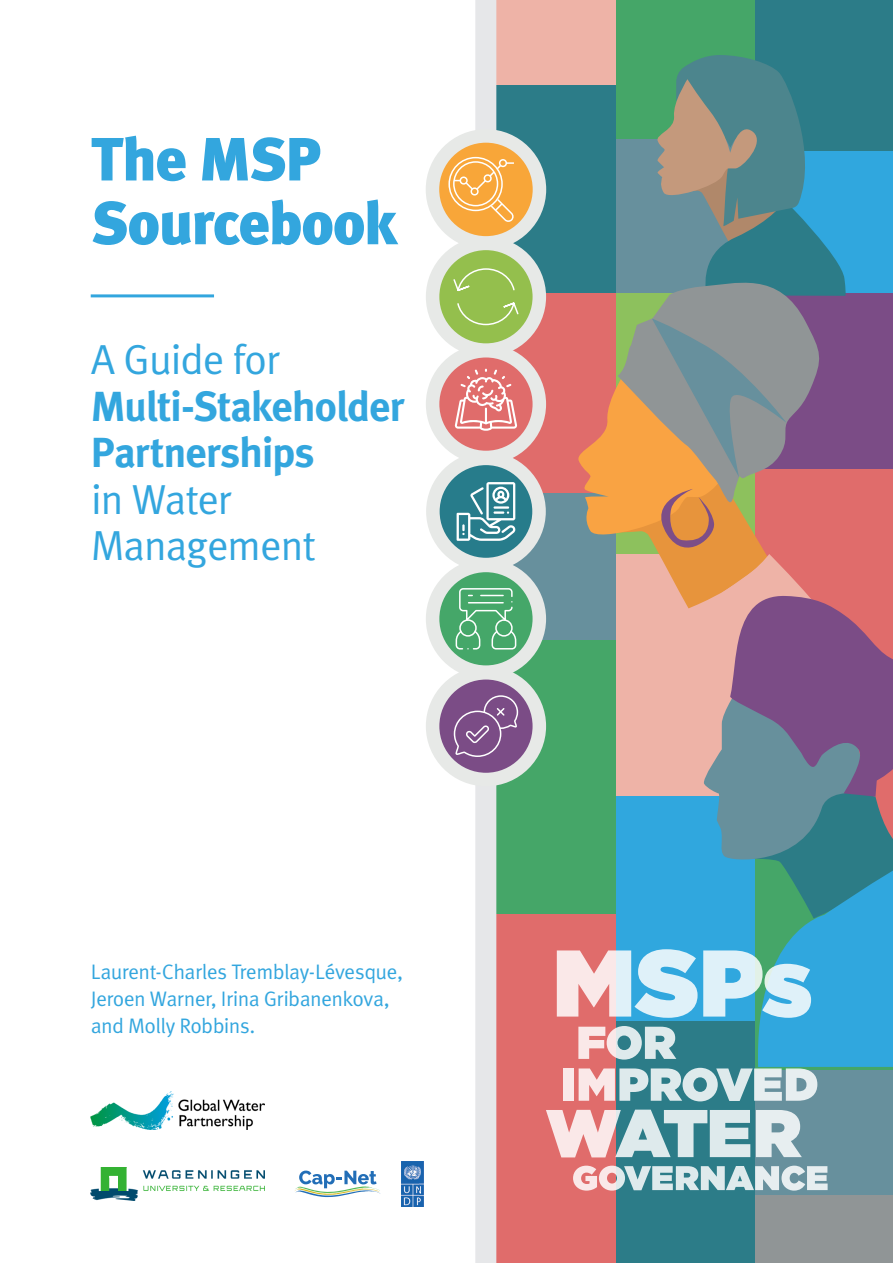
<style>
.page{position:relative;width:893px;height:1263px;background:#fff}
.page>*{position:absolute;margin:0;border:0;box-sizing:border-box;transform-origin:0 0}
.t1{font:900 60.9px/63.8px "Meta Pro";letter-spacing:-.03em;color:#33a6de}
.t2{font:700 42px/46.5px "Meta Pro";letter-spacing:-.035em;color:#33a6de}
.t3{font:21px/27px "Meta Pro Norm";letter-spacing:-.03em;color:#33a6de}
.s1{font-family:"Meta Pro Norm";font-weight:400}
</style>
<div class="page">
<img style="left:91px;top:1091px;width:174px;height:39px">
<img style="left:91px;top:1167px;width:174px;height:33px">
<img style="left:401px;top:1161px;width:23px;height:45px">
<svg style="left:294px;top:1170px;width:87px;height:27px"></svg>
<hr style="left:91px;top:294px;width:123px;height:3px;background:#33a6de">
<div style="left:616px;top:0;width:139px;height:151px;background:#45a668"></div>
<div style="left:616px;top:140px;width:139px;height:153px;background:#67909d"></div>
<div style="left:753px;top:1057px;width:140px;height:139px;background:#67909d"></div>
<div style="left:755px;top:293px;width:138px;height:186px;background:#7b4c86"></div>
<div style="left:755px;top:1195px;width:138px;height:68px;background:#909596"></div>
<div style="left:478px;top:492px;width:138px;height:148px;background:#67909d"></div>
<div style="left:478px;top:66px;width:138px;height:255px;background:#2c7c88"></div>
<div style="left:753px;top:137px;width:140px;height:156px;background:#30a7de"></div>
<div style="left:478px;top:909px;width:138px;height:354px;background:#e06c6b"></div>
<div style="left:478px;top:293px;width:138px;height:199px;background:#e06c6b"></div>
<div style="left:478px;top:0;width:138px;height:85px;background:#eeb3a7"></div>
<div style="left:755px;top:0;width:138px;height:150px;background:#2c7c88"></div>
<div style="left:616px;top:1022px;width:139px;height:241px;background:#2c7c88"></div>
<div style="left:478px;top:640px;width:138px;height:274px;background:#45a668"></div>
<svg style="left:655px;top:55px;width:192px;height:241px"></svg>
<svg style="left:618px;top:270px;width:206px;height:49px"></svg>
<svg style="left:557px;top:319px;width:336px;height:782px"></svg>
<svg style="left:546px;top:1109px;width:204px;height:48px"></svg>
<svg style="left:756px;top:1110px;width:46px;height:47px"></svg>
<svg style="left:573px;top:1166px;width:255px;height:24px"></svg>
<div style="left:475px;top:0;width:21px;height:1263px;background:#e6e7e9"></div>
<svg style="left:426px;top:129px;width:120px;height:657px"></svg>
<p class="t1" style="left:91px;top:124px;width:309px">The MSP<br>Sourcebook</p>
<p class="t2" style="left:91px;top:334px;width:315px"><span class="s1">A Guide for<br></span>Multi-Stakeholder<br>Partnerships<br><span class="s1">in Water<br>Management</span></p>
<p class="t3" style="left:91px;top:957px;width:314px">Laurent-Charles Tremblay-Lévesque,<br>Jeroen Warner, Irina Gribanenkova, and Molly Robbins.</p>
</div>
